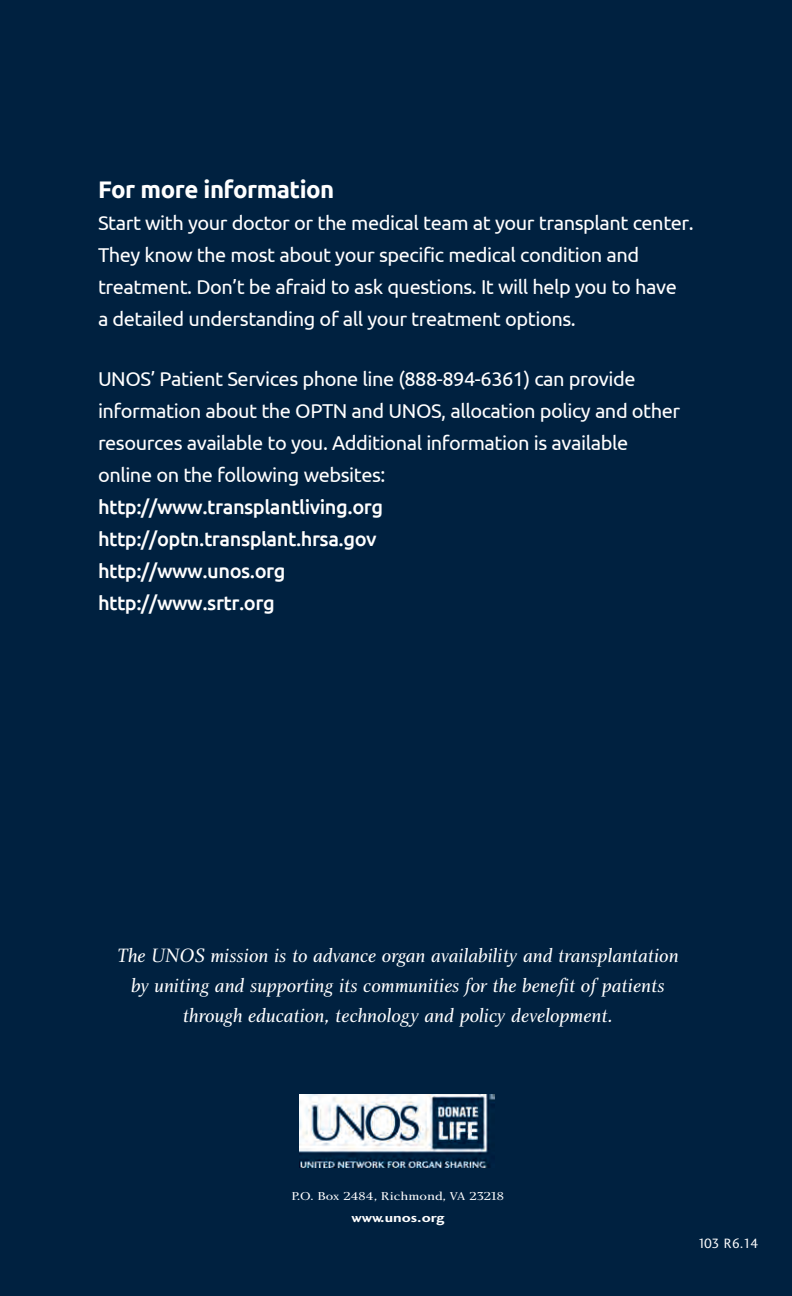
<style>
.page{position:relative;width:792px;height:1296px;background:#002140}
.page>*{position:absolute;margin:0;border:0;box-sizing:border-box;transform-origin:0 0}
.t1{font:700 24px "Ubuntu";letter-spacing:-.025em;color:#fff}
.t2{font:20px/32px "Ubuntu";letter-spacing:-.025em;color:#fff}
.t3{font:20px/30px "Charlotte Book Italic Plain";color:#fff;text-align:center}
.t4{font:500 20px/32px "Ubuntu";letter-spacing:-.025em;color:#fff}
.t5{font:14px "Charlotte Sans Book Plain";letter-spacing:-.09em;color:#fff}
.t6{font:13.6px "Charlotte Sans Bold Plain";color:#fff;scale:1.18 1}
.t7{font:11.8px "Charlotte Book Plain";letter-spacing:-.025em;color:#fff;scale:1.18 1}
</style>
<div class="page">
<img style="left:300px;top:1094px;width:195px;height:73px">
<p class="t1" style="left:98px;top:176px;width:238px">For more information</p>
<p class="t2" style="left:98px;top:207px;width:597px">Start with your doctor or the medical team at your transplant center.<br>They know the most about your specific medical condition and treatment. Don’t be afraid to ask questions. It will help you to have<br>a detailed understanding of all your treatment options.</p>
<p class="t2" style="left:98px;top:363px;width:584px">UNOS’ Patient Services phone line (888-894-6361) can provide information about the OPTN and UNOS, allocation policy and other resources available to you. Additional information is available online on the following websites:</p>
<p class="t4" style="left:98px;top:491px;width:287px">http://www.transplantliving.org http://optn.transplant.hrsa.gov http://www.unos.org http://www.srtr.org</p>
<p class="t3" style="left:117px;top:943px;width:563px">The UNOS mission is to advance organ availability and transplantation by uniting and supporting its communities for the benefit of patients through education, technology and policy development.</p>
<p class="t7" style="left:291px;top:1191px;width:182px">P.O. Box 2484, Richmond, VA 23218</p>
<p class="t6" style="left:352px;top:1212px;width:80px">www.unos.org</p>
<p class="t5" style="left:698px;top:1238px;width:62px">103 R6.14</p>
</div>
